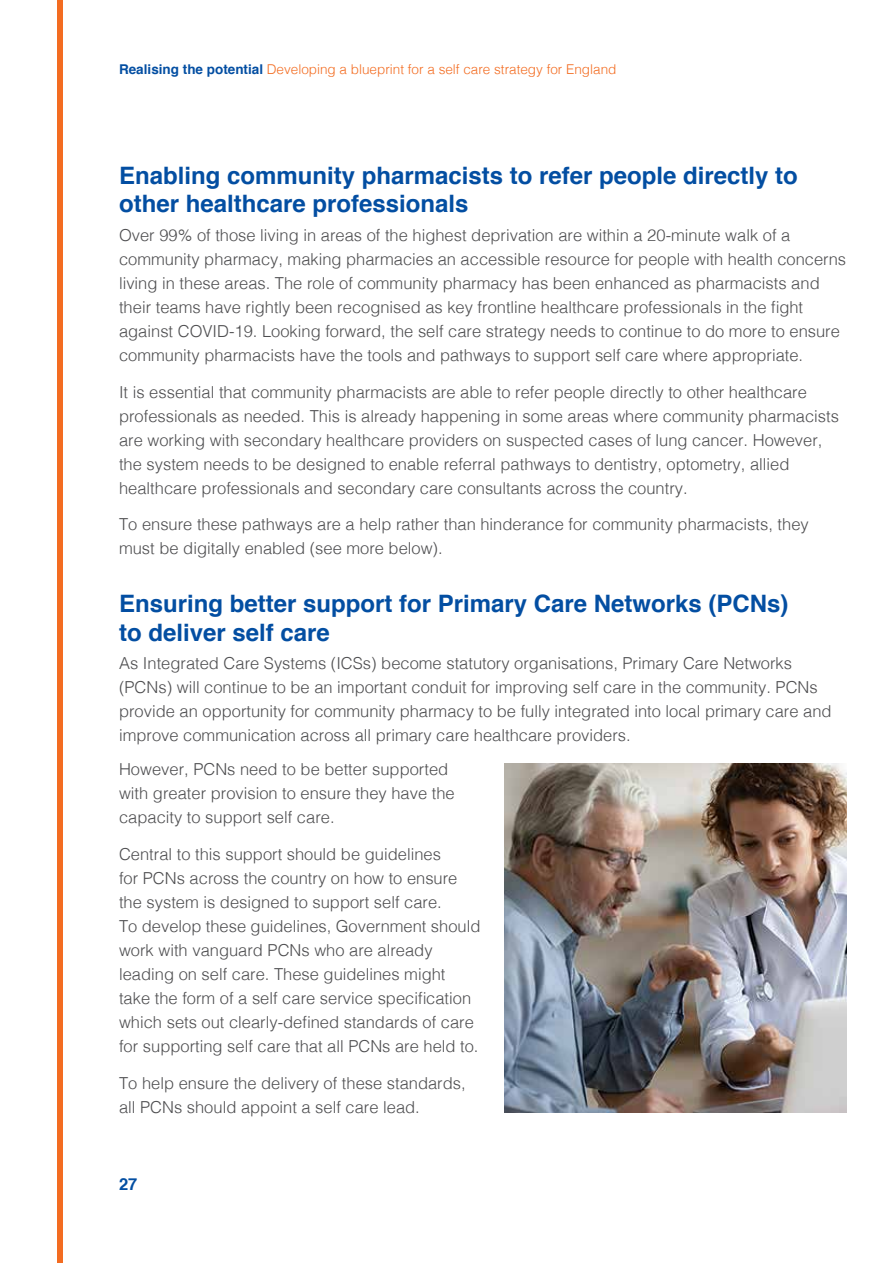
<style>
.page{position:relative;width:893px;height:1263px;background:#fff}
.page>*{position:absolute;margin:0;border:0;box-sizing:border-box;transform-origin:0 0}
.t1{font:700 24px/28.2px "Helvetica";color:#034ea2}
.t2{font:300 16.5px/24px "Helvetica";color:#4d4d4f}
.t3{font:700 16.5px "Helvetica";color:#034ea2}
.t4{font:300 13.5px "Helvetica";color:#f36c21}
.s1{font-weight:700;color:#034ea2}
</style>
<div class="page">
<img style="left:505px;top:763px;width:341px;height:349px">
<div style="left:57px;top:0;width:6px;height:1263px;background:#f36c21"></div>
<p class="t4" style="left:119px;top:58px;width:499px"><span class="s1">Realising the potential</span> Developing a blueprint for a self care strategy for England</p>
<h1 class="t1" style="left:119px;top:162px;width:680px">Enabling community pharmacists to refer people directly to other healthcare professionals</h1>
<p class="t2" style="left:119px;top:222px;width:729px">Over 99% of those living in areas of the highest deprivation are within a 20-minute walk of a community pharmacy, making pharmacies an accessible resource for people with health concerns living in these areas. The role of community pharmacy has been enhanced as pharmacists and their teams have rightly been recognised as key frontline healthcare professionals in the fight against COVID-19. Looking forward, the self care strategy needs to continue to do more to ensure community pharmacists have the tools and pathways to support self care where appropriate.</p>
<p class="t2" style="left:119px;top:378px;width:721px">It is essential that community pharmacists are able to refer people directly to other healthcare professionals as needed. This is already happening in some areas where community pharmacists are working with secondary healthcare providers on suspected cases of lung cancer. However, the system needs to be designed to enable referral pathways to dentistry, optometry, allied healthcare professionals and secondary care consultants across the country.</p>
<p class="t2" style="left:119px;top:511px;width:691px">To ensure these pathways are a help rather than hinderance for community pharmacists, they must be digitally enabled (see more below).</p>
<h1 class="t1" style="left:119px;top:590px;width:671px">Ensuring better support for Primary Care Networks (PCNs) to deliver self care</h1>
<p class="t2" style="left:119px;top:650px;width:714px">As Integrated Care Systems (ICSs) become statutory organisations, Primary Care Networks (PCNs) will continue to be an important conduit for improving self care in the community. PCNs provide an opportunity for community pharmacy to be fully integrated into local primary care and improve communication across all primary care healthcare providers.</p>
<p class="t2" style="left:119px;top:756px;width:337px">However, PCNs need to be better supported with greater provision to ensure they have the capacity to support self care.</p>
<p class="t2" style="left:119px;top:841px;width:363px">Central to this support should be guidelines<br>for PCNs across the country on how to ensure the system is designed to support self care.<br>To develop these guidelines, Government should work with vanguard PCNs who are already leading on self care. These guidelines might take the form of a self care service specification which sets out clearly-defined standards of care for supporting self care that all PCNs are held to.</p>
<p class="t2" style="left:119px;top:1070px;width:348px">To help ensure the delivery of these standards, all PCNs should appoint a self care lead.</p>
<p class="t3" style="left:119px;top:1171px;width:20px">27</p>
</div>
